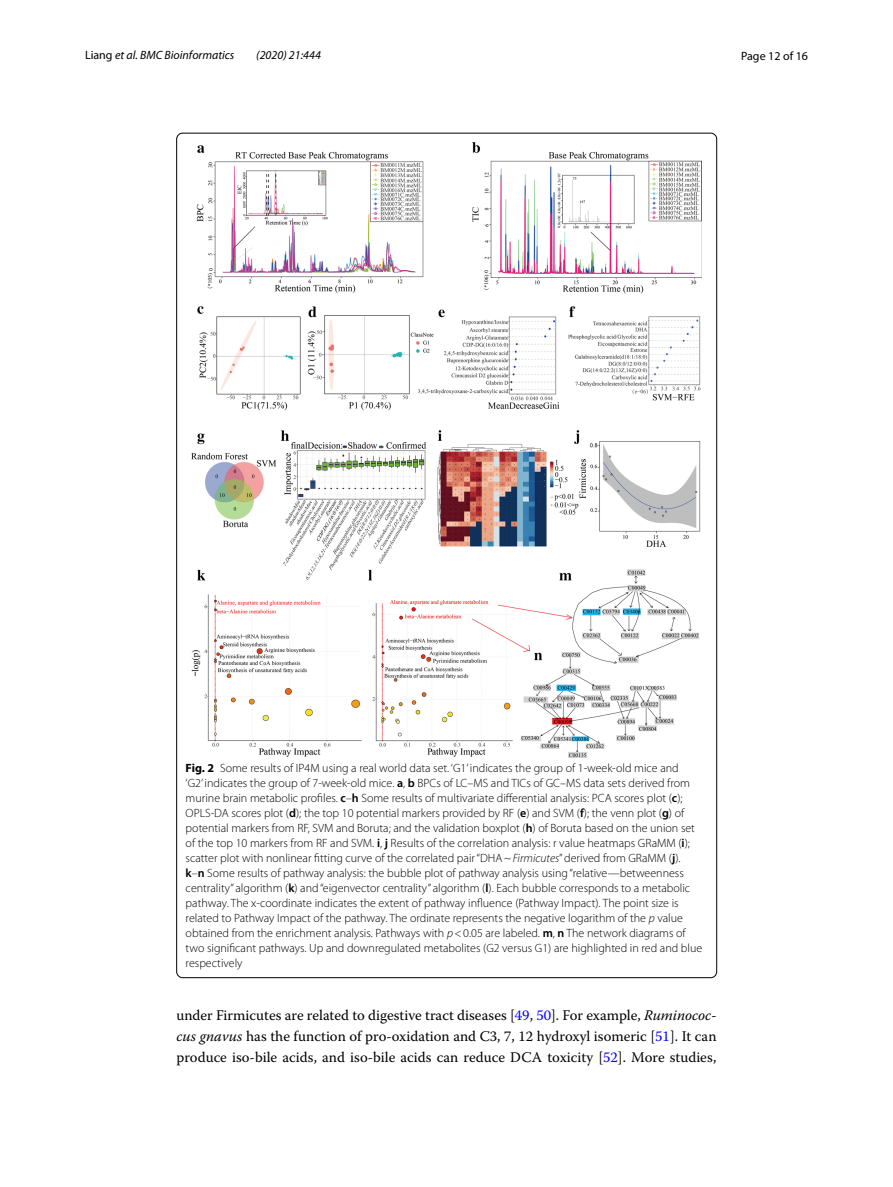
<style>
.page{position:relative;width:893px;height:1187px;background:#fff}
.page>*{position:absolute;margin:0;border:0;box-sizing:border-box;transform-origin:0 0}
.t1{font:14.7px/21.3px "Warnock Pro";color:#000;text-align:justify}
.t2{font:300 12px/15px "Myriad Pro";color:#000}
.t3{font:italic 12px "Myriad Pro";color:#000}
.t4{font:12px "Myriad Pro";color:#000}
.s1{font-style:normal}
.s2{font-weight:700}
.s3{font-weight:600}
.s4{font-style:italic}
.s5{color:#00f}
</style>
<div class="page">
<img style="left:191px;top:142px;width:511px;height:615px">
<p class="t3" style="left:85px;top:48px;width:151px"><span class="s1">Liang</span> et al. BMC Bioinformatics</p>
<p class="t3" style="left:256px;top:48px;width:66px">(2020) 21:444</p>
<p class="t4" style="left:741px;top:48px;width:68px">Page 12 of 16</p>
<p class="t2" style="left:186px;top:761px;width:518px"><span class="s2">Fig. 2</span> Some results of IP4M using a real world data set. ‘G1’ indicates the group of 1-week-old mice and<br>‘G2’ indicates the group of 7-week-old mice. <span class="s3">a</span>, <span class="s3">b</span> BPCs of LC–MS and TICs of GC–MS data sets derived from murine brain metabolic profiles. <span class="s3">c</span>–<span class="s3">h</span> Some results of multivariate differential analysis: PCA scores plot (<span class="s3">c</span>); OPLS-DA scores plot (<span class="s3">d</span>); the top 10 potential markers provided by RF (<span class="s3">e</span>) and SVM (<span class="s3">f</span>); the venn plot (<span class="s3">g</span>) of potential markers from RF, SVM and Boruta; and the validation boxplot (<span class="s3">h</span>) of Boruta based on the union set of the top 10 markers from RF and SVM. <span class="s3">i</span>, <span class="s3">j</span> Results of the correlation analysis: r value heatmaps GRaMM (<span class="s3">i</span>); scatter plot with nonlinear fitting curve of the correlated pair “DHA~<span class="s4">Firmicutes</span>” derived from GRaMM (<span class="s3">j</span>). <span class="s3">k</span>–<span class="s3">n</span> Some results of pathway analysis: the bubble plot of pathway analysis using “relative—betweenness centrality” algorithm (<span class="s3">k</span>) and “eigenvector centrality” algorithm (<span class="s3">l</span>). Each bubble corresponds to a metabolic pathway. The x-coordinate indicates the extent of pathway influence (Pathway Impact). The point size is related to Pathway Impact of the pathway. The ordinate represents the negative logarithm of the <span class="s4">p</span> value obtained from the enrichment analysis. Pathways with <span class="s4">p</span>&lt;0.05 are labeled. <span class="s3">m</span>, <span class="s3">n</span> The network diagrams of two significant pathways. Up and downregulated metabolites (G2 versus G1) are highlighted in red and blue respectively</p>
<p class="t1" style="left:176px;top:1003px;width:542px">under Firmicutes are related to digestive tract diseases [<span class="s5">49</span>, <span class="s5">50</span>]. For example, <span class="s4">Ruminococ&shy;cus gnavus</span> has the function of pro-oxidation and C3, 7, 12 hydroxyl isomeric [<span class="s5">51</span>]. It can produce iso-bile acids, and iso-bile acids can reduce DCA toxicity [<span class="s5">52</span>]. More studies,</p>
</div>
